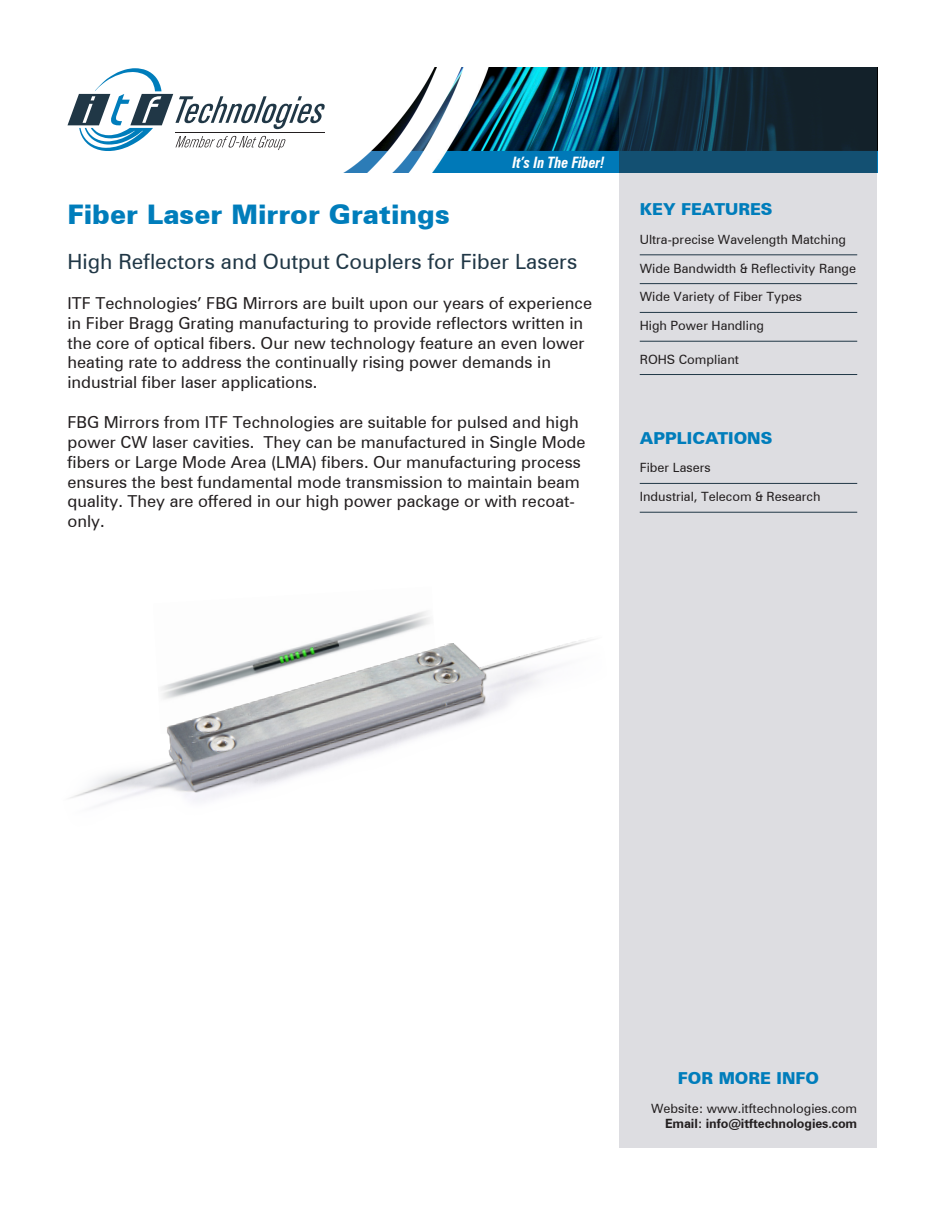
<style>
.page{position:relative;width:945px;height:1215px;background:#fff}
.page>*{position:absolute;margin:0;border:0;box-sizing:border-box;transform-origin:0 0}
.t1{font:900 27px "Zurich BT";color:#007dbb}
.t2{font:21px "Zurich BT";color:#203746}
.t3{font:16.5px/19.8px "Zurich BT";color:#231f20}
.t4{font:900 16.5px "Zurich BT";color:#007dbb}
.t5{font:italic 700 condensed 15.75px "Zurich BT";letter-spacing:-.01em;color:#fff;scale:.9 1}
.Features{font:12.75px "Zurich BT";color:#231f20}
.t6{font:700 12.75px "Zurich BT";letter-spacing:-.01em;color:#231f20}
</style>
<div class="page">
<div style="left:620px;top:151px;width:258px;height:997px;background:#dddde1"></div>
<svg style="left:68px;top:68px;width:257px;height:83px"></svg>
<img style="left:463px;top:68px;width:157px;height:105px">
<img style="left:436px;top:67px;width:27px;height:106px">
<img style="left:343px;top:67px;width:93px;height:106px">
<svg style="left:620px;top:68px;width:258px;height:105px"></svg>
<img style="left:375px;top:611px;width:55px;height:14px">
<hr style="left:640px;top:255px;width:217px;height:1px;background:#203746">
<hr style="left:640px;top:283px;width:217px;height:1px;background:#203746">
<hr style="left:640px;top:312px;width:217px;height:1px;background:#203746">
<hr style="left:640px;top:341px;width:217px;height:1px;background:#203746">
<hr style="left:640px;top:374px;width:217px;height:1px;background:#203746">
<hr style="left:640px;top:483px;width:217px;height:1px;background:#203746">
<hr style="left:640px;top:512px;width:217px;height:1px;background:#203746">
<img style="left:70px;top:625px;width:524px;height:180px">
<p class="t5" style="left:512px;top:152px;width:104px">It’s In The Fiber!</p>
<p class="t1" style="left:68px;top:198px;width:384px">Fiber Laser Mirror Gratings</p>
<p class="t2" style="left:68px;top:249px;width:511px">High Reflectors and Output Couplers for Fiber Lasers</p>
<p class="t3" style="left:68px;top:293px;width:526px">ITF Technologies’ FBG Mirrors are built upon our years of experience in Fiber Bragg Grating manufacturing to provide reflectors written in the core of optical fibers. Our new technology feature an even lower heating rate to address the continually rising power demands in industrial fiber laser applications.</p>
<p class="t3" style="left:68px;top:412px;width:520px">FBG Mirrors from ITF Technologies are suitable for pulsed and high power CW laser cavities. They can be manufactured in Single Mode fibers or Large Mode Area (LMA) fibers. Our manufacturing process ensures the best fundamental mode transmission to maintain beam quality. They are offered in our high power package or with recoat&shy;only.</p>
<p class="t4" style="left:640px;top:199px;width:134px">KEY FEATURES</p>
<p class="Features" style="left:640px;top:232px;width:208px">Ultra-precise Wavelength Matching</p>
<p class="Features" style="left:640px;top:260px;width:218px">Wide Bandwidth &amp; Reflectivity Range</p>
<p class="Features" style="left:640px;top:289px;width:164px">Wide Variety of Fiber Types</p>
<p class="Features" style="left:640px;top:318px;width:126px">High Power Handling</p>
<p class="Features" style="left:640px;top:351px;width:101px">ROHS Compliant</p>
<p class="t4" style="left:640px;top:428px;width:134px">APPLICATIONS</p>
<p class="Features" style="left:640px;top:460px;width:73px">Fiber Lasers</p>
<p class="Features" style="left:640px;top:489px;width:182px">Industrial, Telecom &amp; Research</p>
<p class="t4" style="left:678px;top:1068px;width:143px">FOR MORE INFO</p>
<p class="Features" style="left:651px;top:1100px;width:208px">Website: www.itftechnologies.com</p>
<p class="t6" style="left:665px;top:1116px;width:194px">Email: info@itftechnologies.com</p>
</div>
